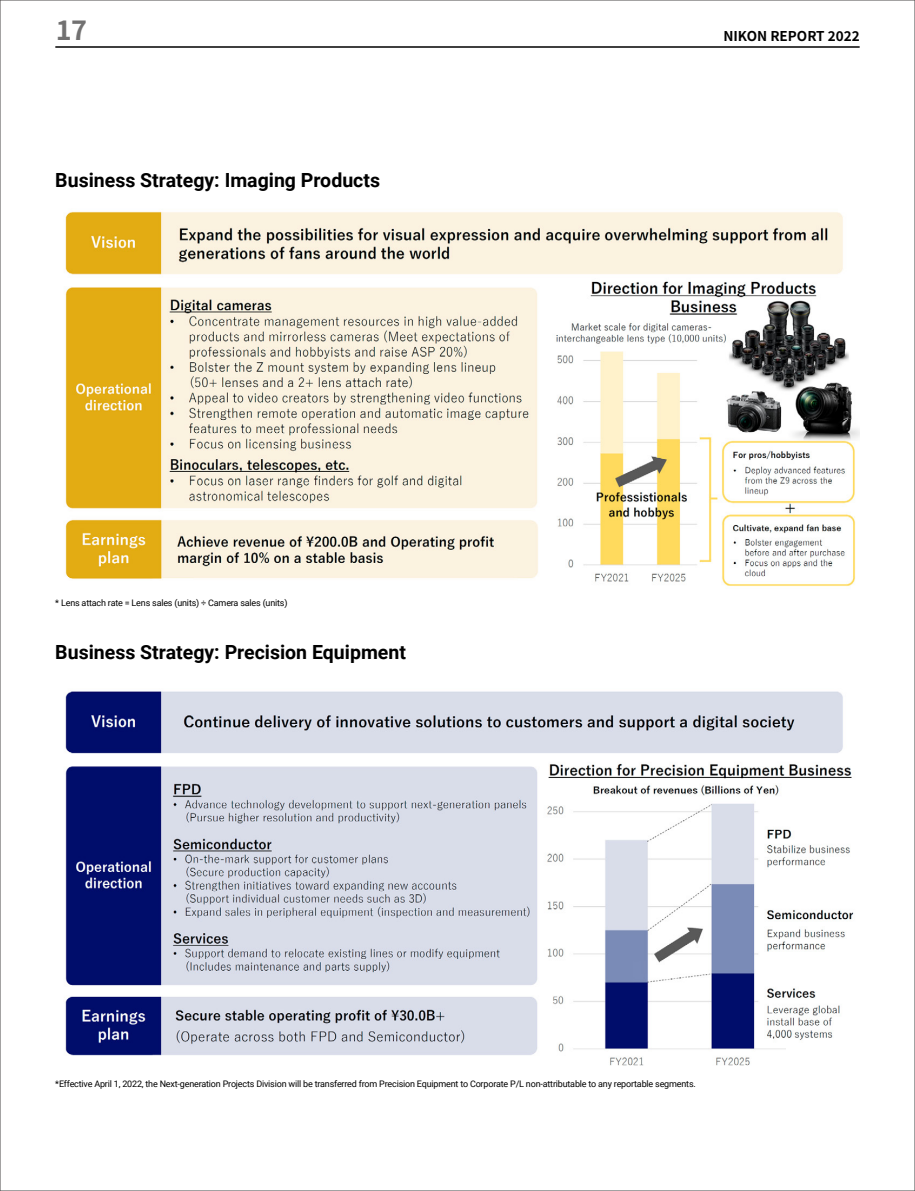
<style>
.page{position:relative;width:915px;height:1191px;background:#fff}
.page>*{position:absolute;margin:0;border:0;box-sizing:border-box;transform-origin:0 0}
.t1{font:700 27px "Noto Sans JP";color:#727171}
.t2{font:700 19.5px "Roboto";color:#000}
.t3{font:700 13.5px "Noto Sans JP";color:#000}
.t4{font:9px "Roboto";letter-spacing:-.02em;color:#000}
</style>
<div class="page">
<img style="left:65px;top:211px;width:794px;height:375px">
<img style="left:65px;top:691px;width:789px;height:374px">
<hr style="left:55px;top:46px;width:804px;height:2px;background:#000">
<h1 class="t1" style="left:55px;top:15px;width:33px">17</h1>
<h3 class="t3" style="left:723px;top:29px;width:138px">NIKON REPORT 2022</h3>
<h2 class="t2" style="left:55px;top:166px;width:326px">Business Strategy: Imaging Products</h2>
<p class="t4" style="left:55px;top:596px;width:234px">* Lens attach rate = Lens sales (units) ÷ Camera sales (units)</p>
<h2 class="t2" style="left:55px;top:638px;width:352px">Business Strategy: Precision Equipment</h2>
<p class="t4" style="left:55px;top:1077px;width:641px">*Effective April 1, 2022, the Next-generation Projects Division will be transferred from Precision Equipment to Corporate P/L non-attributable to any reportable segments.</p>
</div>
